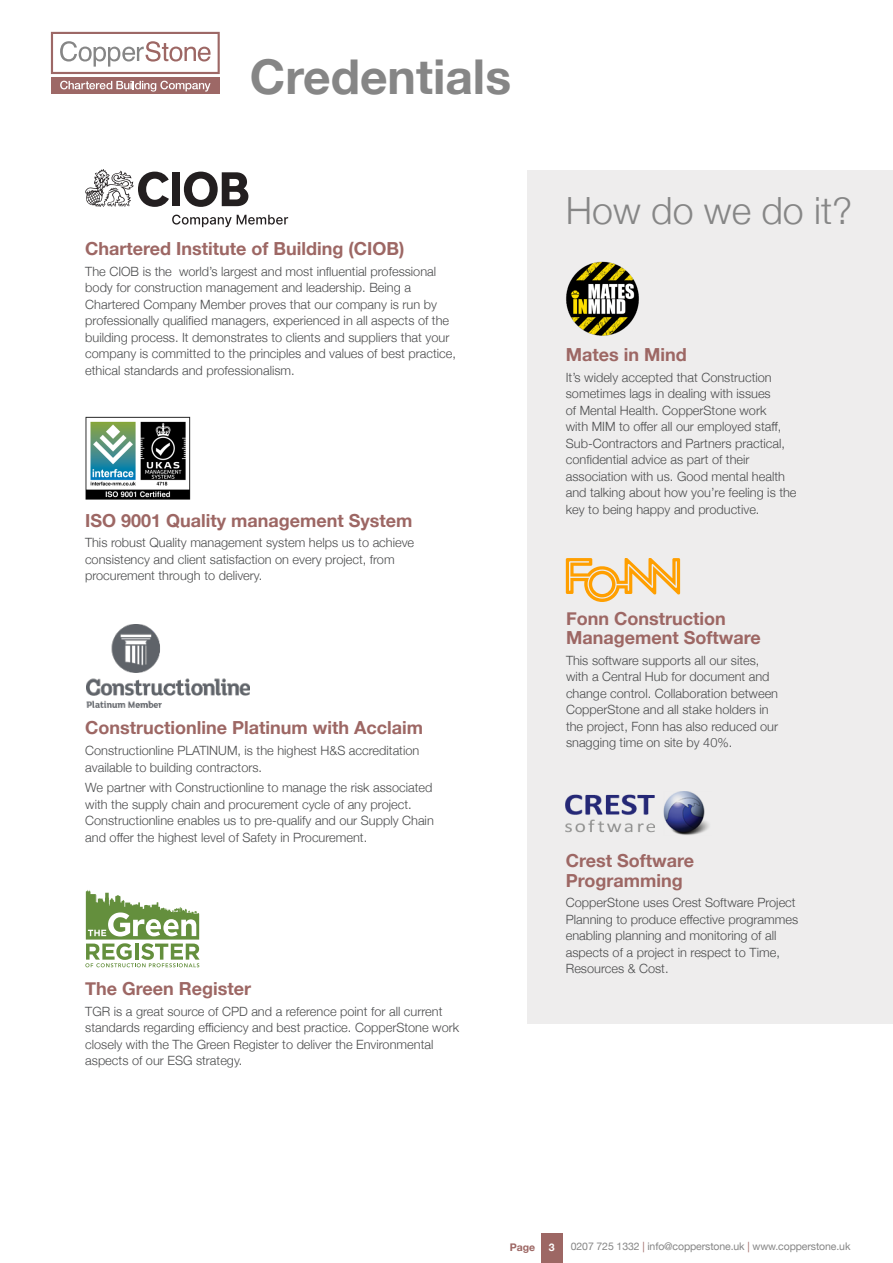
<style>
.page{position:relative;width:893px;height:1263px;background:#fff}
.page>*{position:absolute;margin:0;border:0;box-sizing:border-box;transform-origin:0 0}
.t1{font:700 48px "Helvetica Neue";color:#868686}
.t2{font:300 37.5px "Helvetica Neue";color:#868686}
.text_headings{font:700 18px/19.5px "Helvetica Neue";color:#9d6764}
.text{font:300 12.75px/16.5px "Helvetica Neue";color:#4b4c4d}
.t3{font:10.5px "Helvetica Neue";letter-spacing:-.01em;color:#868686}
.t4{font:700 10.5px "Helvetica Neue";color:#9d6764}
.t5{font:700 10.5px "Helvetica Neue";color:#fff}
.s1{color:#9d6764}
</style>
<div class="page">
<div style="left:541px;top:1233px;width:21px;height:30px;background:#9d6764"></div>
<svg style="left:51px;top:32px;width:169px;height:42px"></svg>
<div style="left:51px;top:77px;width:169px;height:17px;background:#9d6866"></div>
<svg style="left:60px;top:81px;width:151px;height:11px"></svg>
<div style="left:527px;top:170px;width:366px;height:854px;background:#eeeded"></div>
<svg style="left:85px;top:890px;width:115px;height:77px"></svg>
<img style="left:85px;top:416px;width:106px;height:84px">
<img style="left:86px;top:625px;width:164px;height:82px">
<img style="left:566px;top:261px;width:73px;height:75px">
<img style="left:566px;top:792px;width:143px;height:43px">
<svg style="left:566px;top:558px;width:114px;height:44px"></svg>
<div style="left:172px;top:172px;width:8px;height:34px;background:#231f20"></div>
<svg style="left:184px;top:172px;width:64px;height:35px"></svg>
<svg style="left:85px;top:169px;width:84px;height:38px"></svg>
<svg style="left:172px;top:215px;width:116px;height:12px"></svg>
<h1 class="t1" style="left:250px;top:39px;width:263px">Credentials</h1>
<p class="text_headings" style="left:85px;top:239px;width:321px">Chartered Institute of Building (CIOB)</p>
<p class="text" style="left:85px;top:262px;width:372px">The CIOB is the world’s largest and most influential professional body for construction management and leadership. Being a Chartered Company Member proves that our company is run by professionally qualified managers, experienced in all aspects of the building process. It demonstrates to clients and suppliers that your company is committed to the principles and values of best practice, ethical standards and professionalism.</p>
<p class="text_headings" style="left:85px;top:511px;width:329px">ISO 9001 Quality management System</p>
<p class="text" style="left:85px;top:534px;width:331px">This robust Quality management system helps us to achieve consistency and client satisfaction on every project, from procurement through to delivery.</p>
<p class="text_headings" style="left:85px;top:719px;width:339px">Constructionline Platinum with Acclaim</p>
<p class="text" style="left:85px;top:741px;width:336px">Constructionline PLATINUM, is the highest H&amp;S accreditation available to building contractors.</p>
<p class="text" style="left:85px;top:779px;width:350px">We partner with Constructionline to manage the risk associated with the supply chain and procurement cycle of any project.<br>Constructionline enables us to pre-qualify and our Supply Chain and offer the highest level of Safety in Procurement.</p>
<p class="text_headings" style="left:85px;top:979px;width:167px">The Green Register</p>
<p class="text" style="left:85px;top:1002px;width:375px">TGR is a great source of CPD and a reference point for all current standards regarding efficiency and best practice. CopperStone work closely with the The Green Register to deliver the Environmental aspects of our ESG strategy.</p>
<p class="t2" style="left:566px;top:180px;width:288px">How do we do it?</p>
<p class="text_headings" style="left:566px;top:345px;width:122px">Mates in Mind</p>
<p class="text" style="left:566px;top:368px;width:232px">It’s widely accepted that Construction sometimes lags in dealing with issues<br>of Mental Health. CopperStone work<br>with MIM to offer all our employed staff, Sub-Contractors and Partners practical, confidential advice as part of their association with us. Good mental health and talking about how you’re feeling is the key to being happy and productive.</p>
<p class="text_headings" style="left:566px;top:609px;width:196px">Fonn Construction<br>Management Software</p>
<p class="text" style="left:566px;top:651px;width:214px">This software supports all our sites, with a Central Hub for document and change control. Collaboration between CopperStone and all stake holders in the project, Fonn has also reduced our snagging time on site by 40%.</p>
<p class="text_headings" style="left:566px;top:851px;width:130px">Crest Software<br>Programming</p>
<p class="text" style="left:566px;top:894px;width:234px">CopperStone uses Crest Software Project Planning to produce effective programmes enabling planning and monitoring of all aspects of a project in respect to Time, Resources &amp; Cost.</p>
<p class="t4" style="left:510px;top:1239px;width:27px">Page</p>
<p class="t5" style="left:549px;top:1239px;width:7px">3</p>
<p class="t3" style="left:571px;top:1239px;width:281px">0207 725 1332 <span class="s1">|</span> info@copperstone.uk <span class="s1">|</span> www.copperstone.uk</p>
</div>
